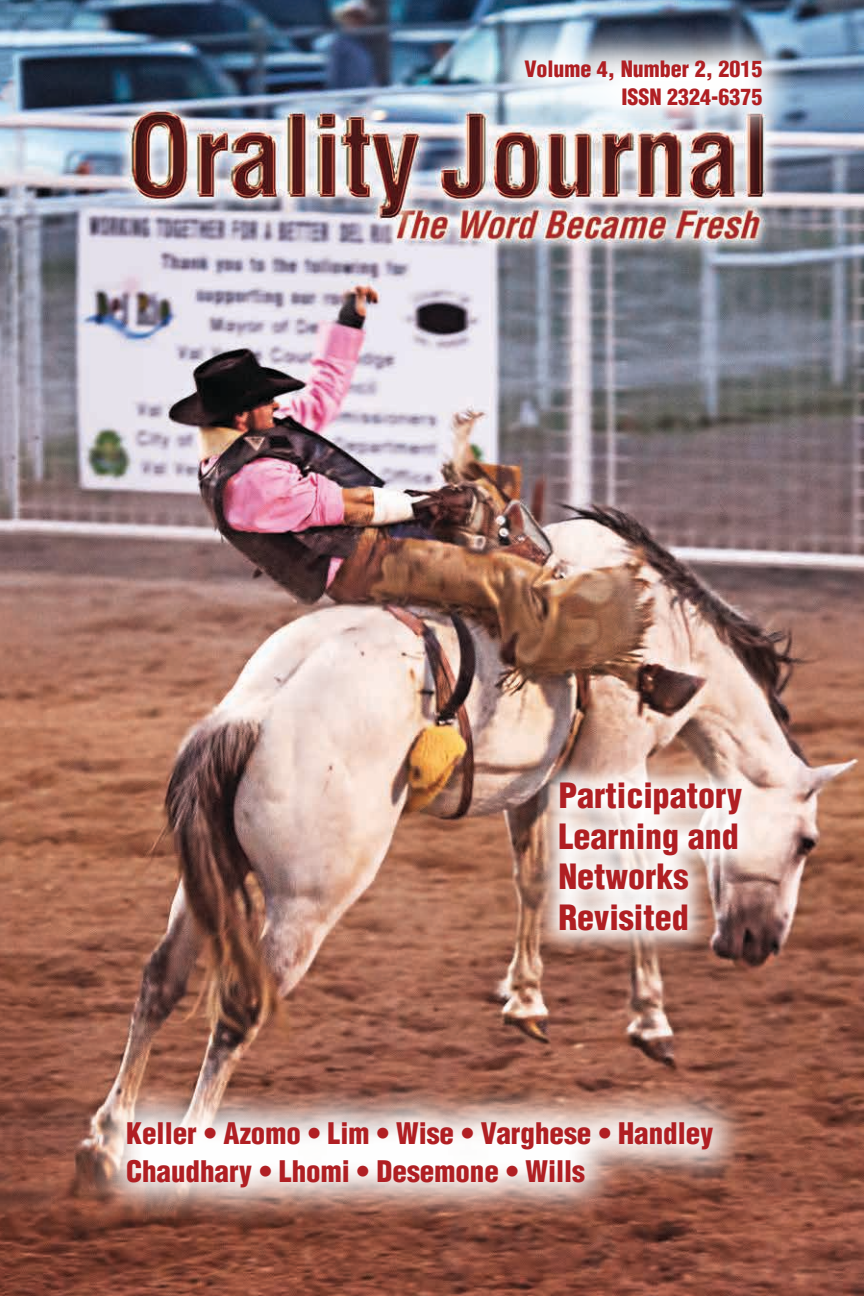
<style>
.page{position:relative;width:864px;height:1296px;background:#fff}
.page>*{position:absolute;margin:0;border:0;box-sizing:border-box;transform-origin:0 0}
.t1{font:900 condensed 34px/40.8px "Helvetica LT";color:#b01f23}
.t2{font:900 condensed 29px/38px "Helvetica LT";color:#b01f23}
.t3{font:900 condensed 22px/28px "Helvetica LT";color:#b01f23;text-align:right}
</style>
<div class="page">
<img style="left:0;top:0;width:864px;height:1296px">
<img style="left:484px;top:18px;width:320px;height:129px">
<svg style="left:85px;top:1080px;width:669px;height:148px"></svg>
<svg style="left:534px;top:757px;width:232px;height:198px"></svg>
<p class="t3" style="left:525px;top:54px;width:239px">Volume 4, Number 2, 2015<br>ISSN 2324-6375</p>
<p class="t1" style="left:558px;top:775px;width:185px">Participatory<br>Learning and<br>Networks<br>Revisited</p>
<p class="t2" style="left:126px;top:1114px;width:589px">Keller • Azomo • Lim • Wise • Varghese • Handley<br>Chaudhary • Lhomi • Desemone • Wills</p>
</div>
